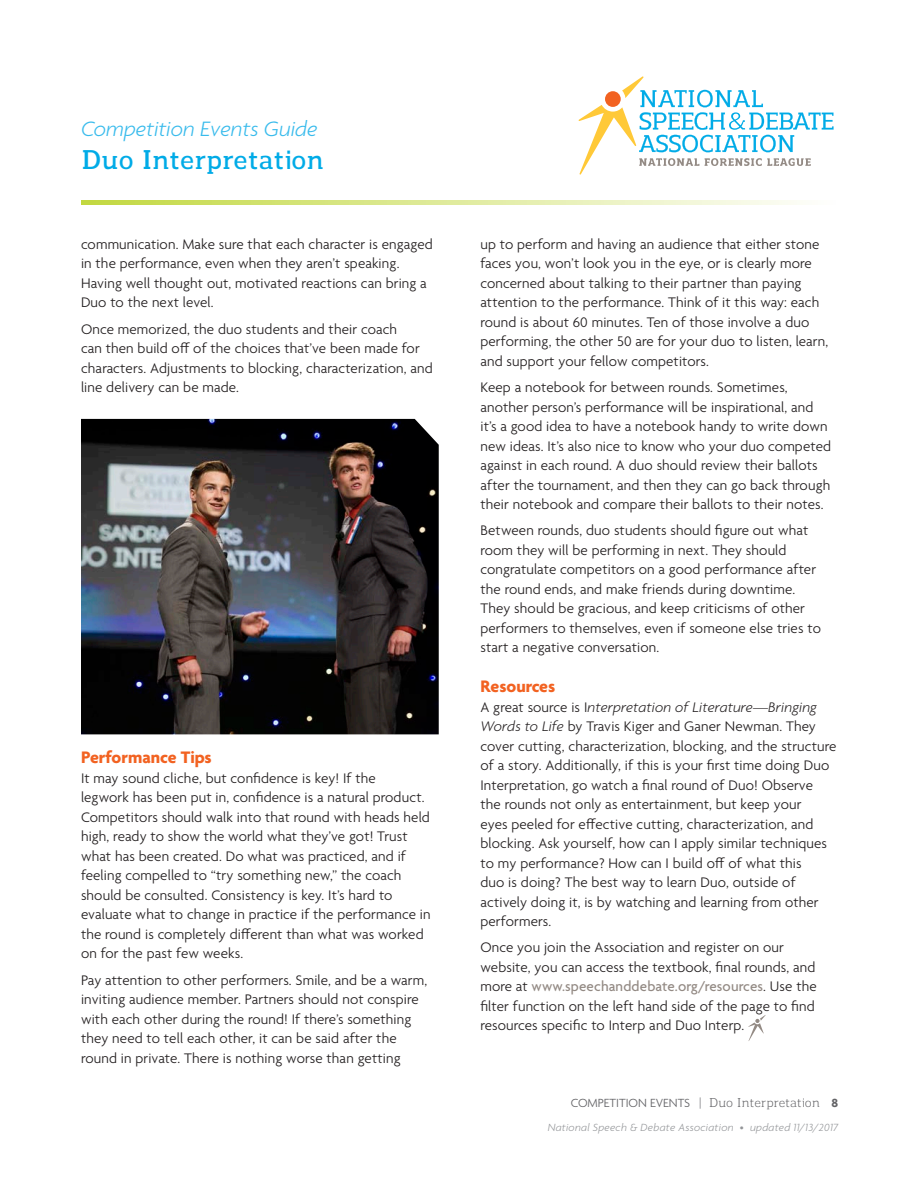
<style>
.page{position:relative;width:918px;height:1188px;background:#fff}
.page>*{position:absolute;margin:0;border:0;box-sizing:border-box;transform-origin:0 0}
.t1{font:600 27px "Regan Slab";color:#00abe7}
.t2{font:italic 300 22.5px "Agenda";color:#39bbec}
.t3{font:700 18px "Agenda";color:#f26221}
.t4{font:300 15px/19.5px "Agenda";letter-spacing:.01em;color:#231f20}
.t5{font:12.75px "Regan Slab";letter-spacing:-.01em;color:#636366}
.t6{font:italic 300 11.25px "Agenda";letter-spacing:.025em;color:#939598}
.s1{font-style:italic}
.s2{font-weight:500;color:#938a84}
.s3{font-family:"Agenda";font-weight:300}
.s4{font-family:"Agenda";font-weight:700}
.s5{font-style:normal}
</style>
<div class="page">
<svg style="left:81px;top:200px;width:716px;height:5px;background:#deea99"></svg>
<svg style="left:579px;top:76px;width:255px;height:99px"></svg>
<svg style="left:748px;top:1015px;width:18px;height:26px"></svg>
<img style="left:81px;top:419px;width:358px;height:315px">
<p class="t2" style="left:81px;top:115px;width:238px">Competition Events Guide</p>
<p class="t1" style="left:81px;top:139px;width:245px">Duo Interpretation</p>
<p class="t4" style="left:81px;top:235px;width:353px">communication. Make sure that each character is engaged in the performance, even when they aren’t speaking.<br>Having well thought out, motivated reactions can bring a Duo to the next level.</p>
<p class="t4" style="left:81px;top:320px;width:353px">Once memorized, the duo students and their coach<br>can then build off of the choices that’ve been made for characters. Adjustments to blocking, characterization, and line delivery can be made.</p>
<p class="t3" style="left:81px;top:748px;width:132px">Performance Tips</p>
<p class="t4" style="left:81px;top:769px;width:351px">It may sound cliche, but confidence is key! If the<br>legwork has been put in, confidence is a natural product.<br>Competitors should walk into that round with heads held high, ready to show the world what they’ve got! Trust what has been created. Do what was practiced, and if feeling compelled to “try something new,” the coach should be consulted. Consistency is key. It’s hard to evaluate what to change in practice if the performance in the round is completely different than what was worked on for the past few weeks.</p>
<p class="t4" style="left:81px;top:971px;width:348px">Pay attention to other performers. Smile, and be a warm, inviting audience member. Partners should not conspire with each other during the round! If there’s something they need to tell each other, it can be said after the round in private. There is nothing worse than getting</p>
<p class="t4" style="left:480px;top:235px;width:349px">up to perform and having an audience that either stone faces you, won’t look you in the eye, or is clearly more concerned about talking to their partner than paying attention to the performance. Think of it this way: each round is about 60 minutes. Ten of those involve a duo performing, the other 50 are for your duo to listen, learn, and support your fellow competitors.</p>
<p class="t4" style="left:480px;top:378px;width:352px">Keep a notebook for between rounds. Sometimes, another person’s performance will be inspirational, and it’s a good idea to have a notebook handy to write down new ideas. It’s also nice to know who your duo competed against in each round. A duo should review their ballots after the tournament, and then they can go back through their notebook and compare their ballots to their notes.</p>
<p class="t4" style="left:480px;top:522px;width:342px">Between rounds, duo students should figure out what room they will be performing in next. They should congratulate competitors on a good performance after the round ends, and make friends during downtime.<br>They should be gracious, and keep criticisms of other performers to themselves, even if someone else tries to start a negative conversation.</p>
<p class="t3" style="left:480px;top:677px;width:76px">Resources</p>
<p class="t4" style="left:480px;top:698px;width:358px">A great source is I<span class="s1">nterpretation of Literature—Bringing Words to Life</span> by Travis Kiger and Ganer Newman. They cover cutting, characterization, blocking, and the structure of a story. Additionally, if this is your first time doing Duo Interpretation, go watch a final round of Duo! Observe the rounds not only as entertainment, but keep your<br>eyes peeled for effective cutting, characterization, and blocking. Ask yourself, how can I apply similar techniques to my performance? How can I build off of what this<br>duo is doing? The best way to learn Duo, outside of actively doing it, is by watching and learning from other performers.</p>
<p class="t4" style="left:480px;top:939px;width:338px">Once you join the Association and register on our website, you can access the textbook, final rounds, and more at <span class="s2">www.speechanddebate.org/resources</span>. Use the filter function on the left hand side of the page to find resources specific to Interp and Duo Interp.</p>
<p class="t5" style="left:571px;top:1094px;width:269px"><span class="s3">COMPETITION EVENTS</span> | Duo Interpretation <span class="s4">8</span></p>
<p class="t6" style="left:548px;top:1121px;width:292px">National Speech &amp; Debate Association <span class="s5">•</span> updated 11/13/2017</p>
</div>
